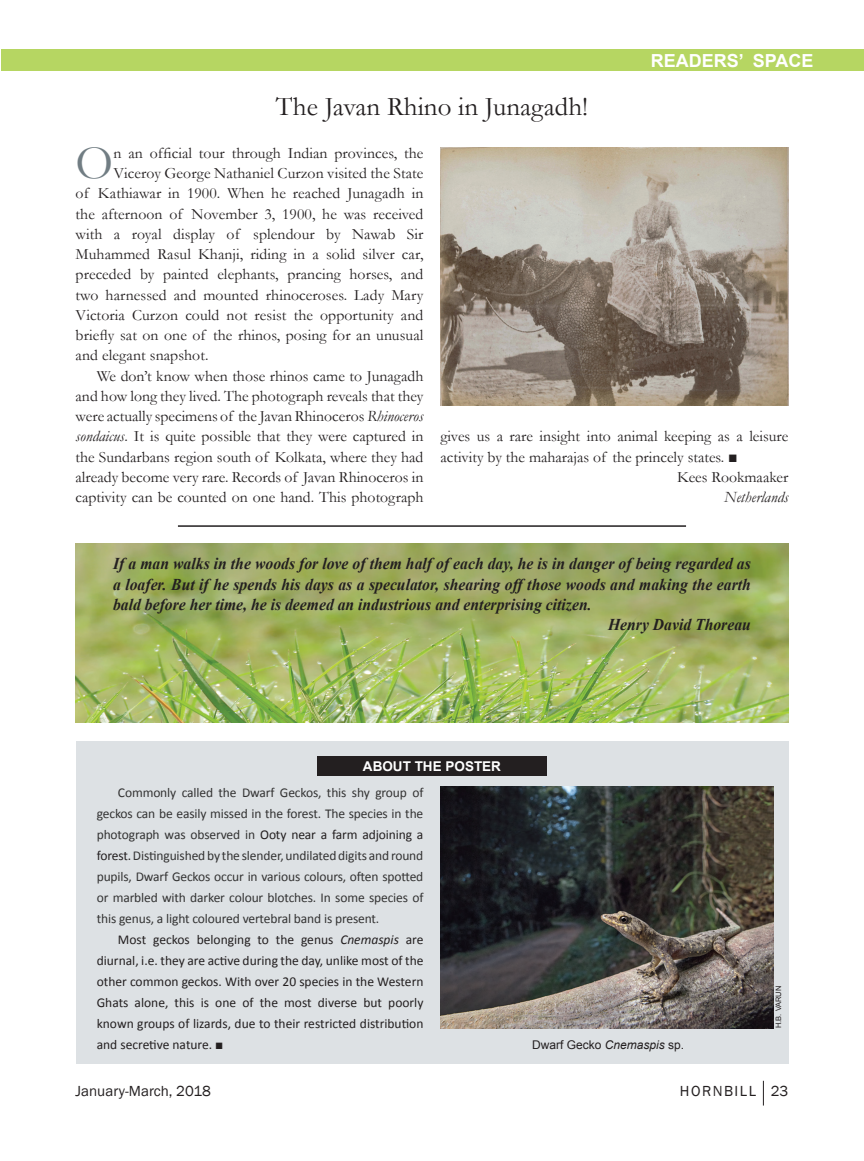
<style>
.page{position:relative;width:864px;height:1161px;background:#fff}
.page>*{position:absolute;margin:0;border:0;box-sizing:border-box;transform-origin:0 0}
.t1{font:48.3px "Garamond";color:#717d83}
.t2{font:27px "Garamond";color:#231f20}
.t3{font:700 18px "Arial";color:#fff}
.text_matter{font:italic 700 16.5px/20.2px "Times New Roman";color:#231f20;text-align:justify;scale:.95 1}
.t4{font:15.75px/20.2px "Garamond";letter-spacing:.005em;color:#231f20;text-align:justify}
.t5{font:italic 15.75px "Garamond";color:#231f20}
.t6{font:15px "Franklin Gothic";color:#231f20}
.t7{font:15px "Franklin Gothic";letter-spacing:.1em;color:#231f20}
.t8{font:13.5px/21px "Calibri";letter-spacing:-.01em;color:#333;text-align:justify}
.t9{font:13.5px/21px "Calibri";color:#231f20;text-align:justify}
.text_matter-2{font:700 13.5px "Arial";color:#fff}
.t10{font:12px "Arial";color:#231f20}
.t11{font:7.5px "Arial";color:#231f20}
.s1{font-style:italic}
.s2{font-family:"Century Schoolbook"}
.s3{color:#231f20}
</style>
<div class="page">
<div style="left:1px;top:50px;width:863px;height:21px;background:#b6d662"></div>
<svg style="left:763px;top:1081px;width:1px;height:25px"></svg>
<img style="left:76px;top:543px;width:712px;height:179px">
<img style="left:441px;top:148px;width:347px;height:258px">
<div style="left:76px;top:741px;width:712px;height:323px;background:#dde1e4"></div>
<div style="left:317px;top:756px;width:230px;height:19px;background:#231f20"></div>
<img style="left:441px;top:787px;width:332px;height:241px">
<hr style="left:178px;top:525px;width:508px;height:2px;background:#231f20">
<p class="t2" style="left:276px;top:88px;width:314px">The Javan Rhino in Junagadh!</p>
<p class="t3" style="left:651px;top:49px;width:164px">READERS’ SPACE</p>
<p class="t1" style="left:76px;top:130px;width:39px">O</p>
<p class="t4" style="left:114px;top:142px;width:311px">n an official tour through Indian provinces, the</p>
<p class="t4" style="left:114px;top:163px;width:311px">Viceroy George Nathaniel Curzon visited the State</p>
<p class="t4" style="left:76px;top:183px;width:349px">of Kathiawar in 1900. When he reached Junagadh in</p>
<p class="t4" style="left:76px;top:203px;width:349px">the afternoon of November 3, 1900, he was received</p>
<p class="t4" style="left:76px;top:223px;width:349px">with a royal display of splendour by Nawab Sir</p>
<p class="t4" style="left:76px;top:244px;width:349px">Muhammed Rasul Khanji, riding in a solid silver car,</p>
<p class="t4" style="left:76px;top:264px;width:349px">preceded by painted elephants, prancing horses, and</p>
<p class="t4" style="left:76px;top:284px;width:349px">two harnessed and mounted rhinoceroses. Lady Mary</p>
<p class="t4" style="left:76px;top:304px;width:349px">Victoria Curzon could not resist the opportunity and</p>
<p class="t4" style="left:76px;top:325px;width:349px">briefly sat on one of the rhinos, posing for an unusual</p>
<p class="t4" style="left:76px;top:345px;width:134px">and elegant snapshot.</p>
<p class="t4" style="left:76px;top:365px;width:349px;text-indent:21px">We don’t know when those rhinos came to Junagadh and how long they lived. The photograph reveals that they were actually specimens of the Javan Rhinoceros <span class="s1">Rhinoceros sondaicus</span>. It is quite possible that they were captured in the Sundarbans region south of Kolkata, where they had already become very rare. Records of Javan Rhinoceros in captivity can be counted on one hand. This photograph</p>
<p class="t4" style="left:441px;top:426px;width:349px">gives us a rare insight into animal keeping as a leisure activity by the maharajas of the princely states. <span class="s2">■</span></p>
<p class="t4" style="left:677px;top:466px;width:113px">Kees Rookmaaker</p>
<p class="t5" style="left:724px;top:486px;width:66px">Netherlands</p>
<p class="text_matter" style="left:113px;top:553px;width:673px">If a man walks in the woods for love of them half of each day, he is in danger of being regarded as a loafer. But if he spends his days as a speculator, shearing off those woods and making the earth bald before her time, he is deemed an industrious and enterprising citizen.</p>
<p class="text_matter" style="left:608px;top:614px;width:152px">Henry David Thoreau</p>
<p class="text_matter-2" style="left:363px;top:757px;width:140px">ABOUT THE POSTER</p>
<p class="t8" style="left:97px;top:782px;width:328px;text-indent:21px">Commonly called the Dwarf Geckos, this shy group of geckos can be easily missed in the forest. The species in the photograph was observed in <span class="s3">Ooty near a farm adjoining a forest.</span> Distinguished by the slender, undilated digits and round pupils, Dwarf Geckos occur in various colours, often spotted or marbled with darker colour blotches. In some species of this genus, a light coloured vertebral band is present.</p>
<p class="t9" style="left:97px;top:929px;width:328px;text-indent:21px">Most geckos belonging to the genus <span class="s1">Cnemaspis</span> are diurnal, i.e. they are active during the day, unlike most of the other common geckos. With over 20 species in the Western Ghats alone, this is one of the most diverse but poorly known groups of lizards, due to their restricted distribution and secretive nature. <span class="s2">■</span></p>
<p class="t10" style="left:532px;top:1037px;width:154px">Dwarf Gecko <span class="s1">Cnemaspis</span> sp.</p>
<p class="t11" style="left:773px;top:1028px;width:44px;rotate:-90deg">H.B. VARUN</p>
<p class="t6" style="left:76px;top:1081px;width:137px">January-March, 2018</p>
<p class="t7" style="left:680px;top:1082px;width:110px">HORNBILL 23</p>
</div>
